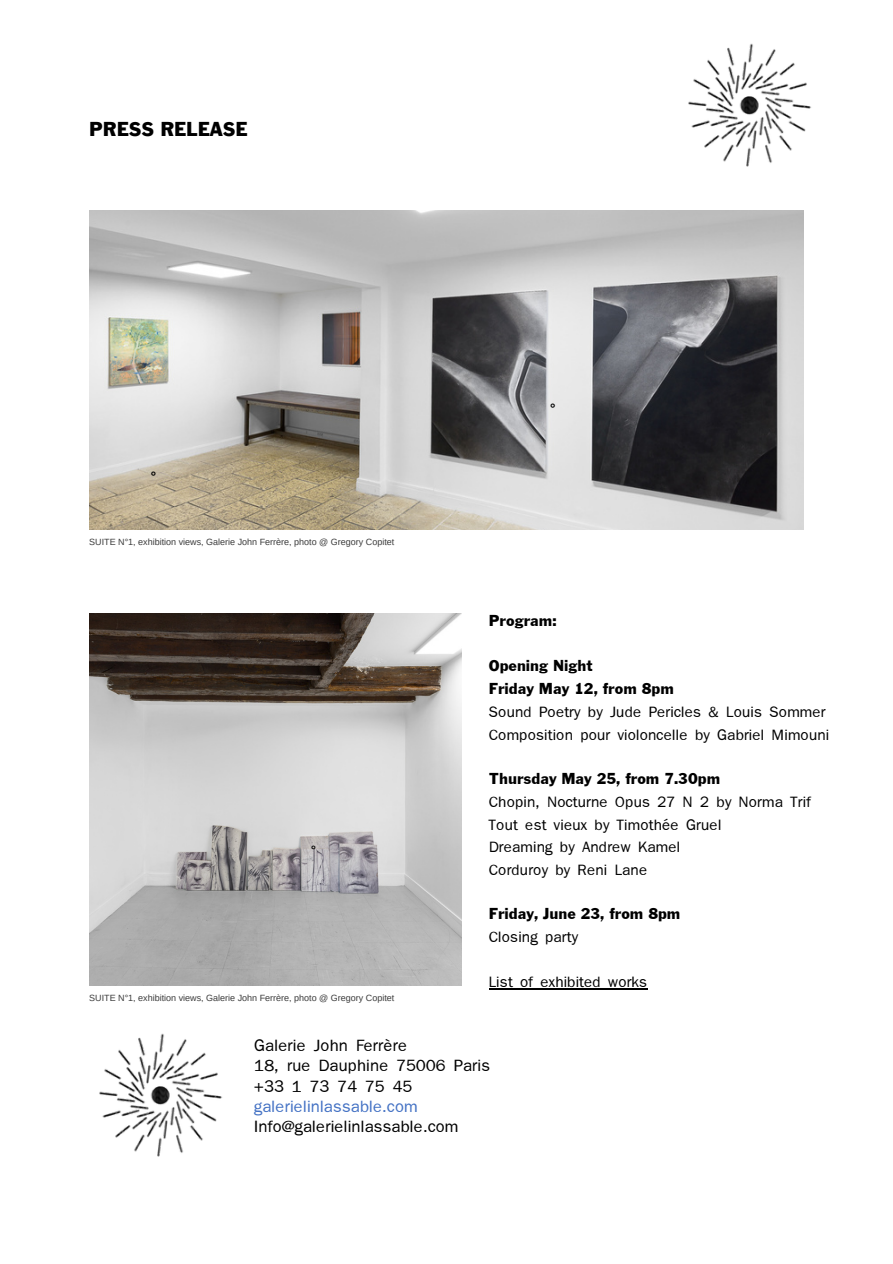
<style>
.page{position:relative;width:893px;height:1264px;background:#fff}
.page>*{position:absolute;margin:0;border:0;box-sizing:border-box;transform-origin:0 0}
.t1{font:21px "Franklin Gothic";color:#000}
.t2{font:300 18px/20.2px "Franklin Gothic";color:#000}
.t3{font:300 16.5px "Franklin Gothic";color:#000}
.t4{font:16.5px "Franklin Gothic";color:#000}
.t5{font:700 13.5px "Arimo";color:#000}
.t6{font:700 12px "Arimo";color:#000}
.t7{font:9px "Arimo";color:#3c3c3c}
.s1{color:#4472c4}
</style>
<div class="page">
<img style="left:688px;top:43px;width:123px;height:124px">
<img style="left:99px;top:1033px;width:123px;height:124px">
<img style="left:89px;top:210px;width:714px;height:319px">
<img style="left:89px;top:613px;width:372px;height:372px">
<hr style="left:489px;top:988px;width:158px;height:1px;background:#000">
<p class="t1" style="left:89px;top:122px;width:160px">PRESS RELEASE</p>
<p class="t5" style="left:151px;top:468px;width:7px">°</p>
<p class="t7" style="left:89px;top:536px;width:306px">SUITE N°1, exhibition views, Galerie John Ferrère, photo @ Gregory Copitet</p>
<p class="t6" style="left:311px;top:842px;width:6px">°</p>
<p class="t7" style="left:89px;top:993px;width:306px">SUITE N°1, exhibition views, Galerie John Ferrère, photo @ Gregory Copitet</p>
<p class="t5" style="left:550px;top:401px;width:7px">°</p>
<p class="t4" style="left:489px;top:615px;width:69px">Program:</p>
<p class="t4" style="left:489px;top:660px;width:105px">Opening Night</p>
<p class="t4" style="left:489px;top:682px;width:186px">Friday May 12, from 8pm</p>
<p class="t3" style="left:489px;top:703px;width:338px">Sound Poetry by Jude Pericles &amp; Louis Sommer</p>
<p class="t3" style="left:489px;top:726px;width:342px">Composition pour violoncelle by Gabriel Mimouni</p>
<p class="t4" style="left:489px;top:772px;width:233px">Thursday May 25, from 7.30pm</p>
<p class="t3" style="left:489px;top:793px;width:323px">Chopin, Nocturne Opus 27 N 2 by Norma Trif</p>
<p class="t3" style="left:489px;top:816px;width:234px">Tout est vieux by Timothée Gruel</p>
<p class="t3" style="left:489px;top:838px;width:193px">Dreaming by Andrew Kamel</p>
<p class="t3" style="left:489px;top:861px;width:160px">Corduroy by Reni Lane</p>
<p class="t4" style="left:489px;top:907px;width:193px">Friday, June 23, from 8pm</p>
<p class="t3" style="left:489px;top:928px;width:91px">Closing party</p>
<p class="t3" style="left:489px;top:973px;width:160px">List of exhibited works</p>
<p class="t2" style="left:254px;top:1035px;width:154px">Galerie John Ferrère</p>
<p class="t2" style="left:254px;top:1055px;width:237px">18, rue Dauphine 75006 Paris +33 1 73 74 75 45 <span class="s1">galerielinlassable.com<br></span>Info@galerielinlassable.com</p>
</div>
